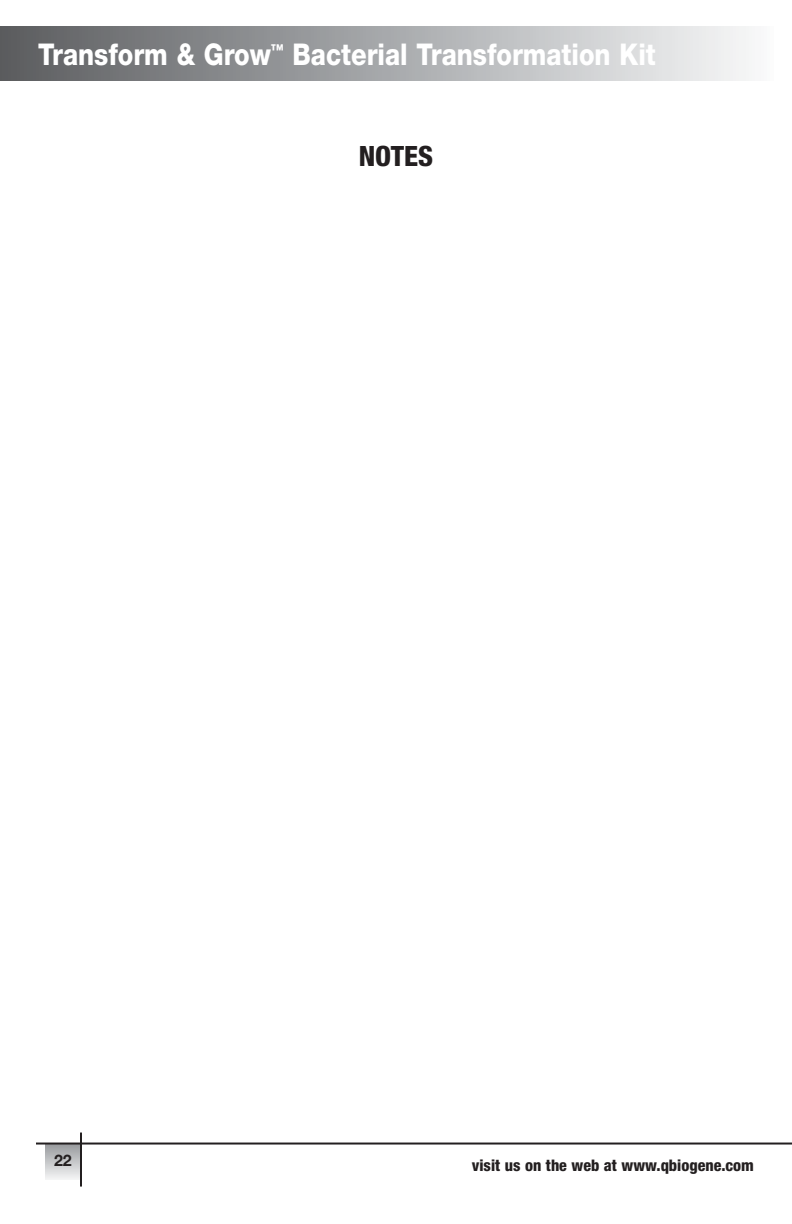
<style>
.page{position:relative;width:792px;height:1224px;background:#fff}
.page>*{position:absolute;margin:0;border:0;box-sizing:border-box;transform-origin:0 0}
.t1{font:800 30px "Helvetica Neue";color:#fff;scale:.85 1}
.t2{font:800 condensed 28px "Helvetica Neue";color:#231f20}
.t3{font:800 condensed 16px "Helvetica Neue";color:#231f20}
.t4{font:700 16px "Helvetica Neue";color:#231f20}
</style>
<div class="page">
<div style="left:45px;top:1144px;width:36px;height:36px;background:linear-gradient(to bottom,#989b9e,#f2f2f3)"></div>
<div style="left:0;top:27px;width:774px;height:54px;background:linear-gradient(to right,#595b5e,#f8f9fa)"></div>
<hr style="left:80px;top:1133px;width:2px;height:54px;background:#231f20">
<hr style="left:36px;top:1143px;width:756px;height:2px;background:#231f20">
<p class="t1" style="left:38px;top:44px;width:728px">Transform &amp; Grow<sup>™</sup> Bacterial Transformation Kit</p>
<p class="t2" style="left:359px;top:146px;width:76px">NOTES</p>
<p class="t4" style="left:54px;top:1155px;width:19px">22</p>
<p class="t3" style="left:472px;top:1160px;width:284px">visit us on the web at www.qbiogene.com</p>
</div>
